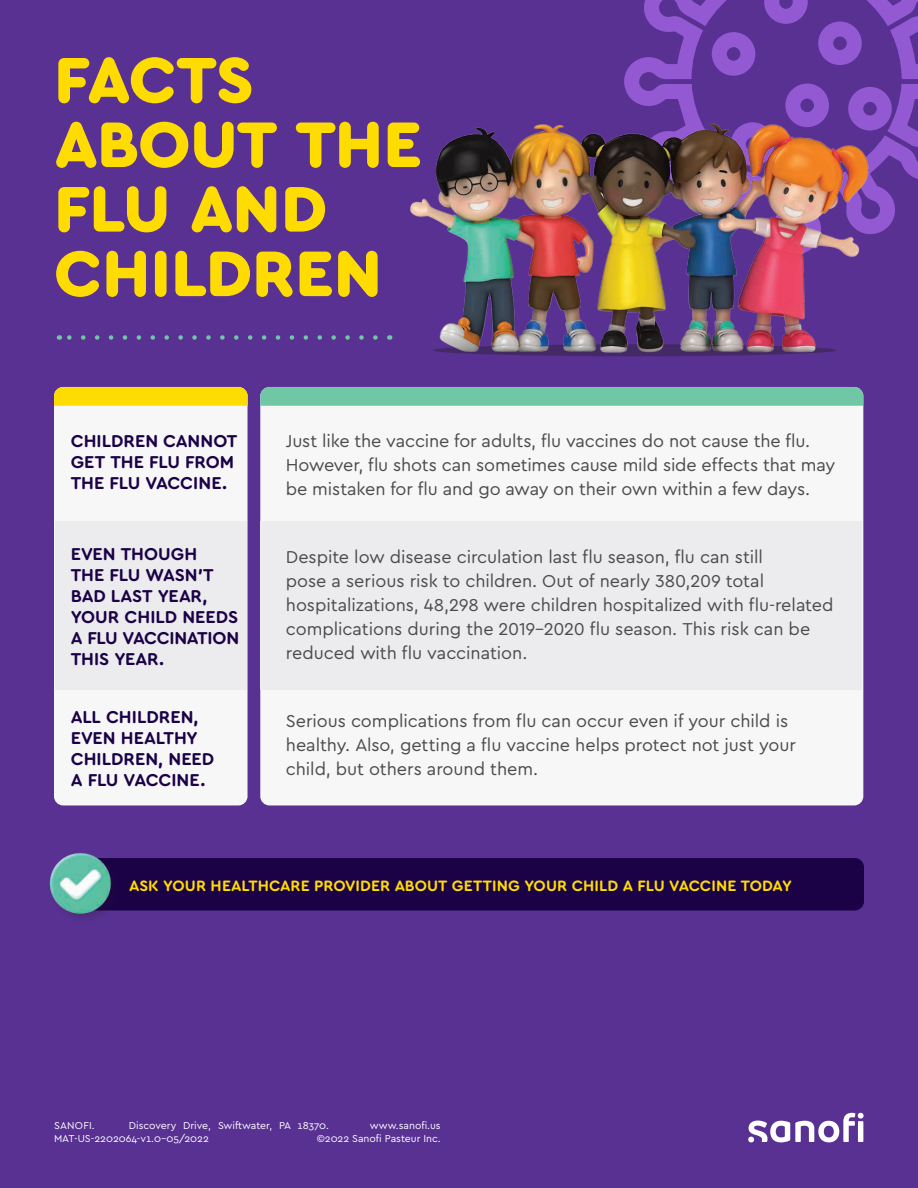
<style>
.page{position:relative;width:918px;height:1188px;background:#583193}
.page>*{position:absolute;margin:0;border:0;box-sizing:border-box;transform-origin:0 0}
.t1{font:900 67.5px/64.5px "Cera Round Pro";letter-spacing:-.01em;color:#ffdc01}
.t2{font:18px/24px "Cera Round Pro";letter-spacing:-.005em;color:#4b4c4d}
.t3{font:700 18px/21px "Cera Round Pro";letter-spacing:-.005em;color:#1b0247}
.t4{font:700 15.75px "Cera Round Pro";letter-spacing:.005em;color:#ffdc01}
.t5{font:10.5px "Cera";color:#fff}
</style>
<div class="page">
<svg style="left:748px;top:1113px;width:116px;height:29px"></svg>
<div style="left:54px;top:387px;width:194px;height:418px;background:#f7f7f8;border-radius:9px"></div>
<div style="left:260px;top:387px;width:603px;height:418px;background:#f7f7f8;border-radius:9px"></div>
<div style="left:56px;top:521px;width:191px;height:169px;background:#ececee"></div>
<div style="left:260px;top:521px;width:602px;height:169px;background:#ececee"></div>
<div style="left:70px;top:858px;width:794px;height:52px;background:#1b0247;border-radius:9px"></div>
<div style="left:48px;top:852px;width:73px;height:72px;background:#231f20;opacity:.2"></div>
<img style="left:48px;top:852px;width:65px;height:71px">
<div style="left:54px;top:387px;width:194px;height:19px;background:#ffdc01"></div>
<div style="left:260px;top:387px;width:603px;height:19px;background:#70c7a5"></div>
<svg style="left:624px;top:0;width:294px;height:232px"></svg>
<svg style="left:764px;top:0;width:44px;height:24px"></svg>
<svg style="left:712px;top:32px;width:43px;height:44px"></svg>
<svg style="left:818px;top:22px;width:44px;height:43px"></svg>
<svg style="left:785px;top:83px;width:44px;height:34px"></svg>
<svg style="left:848px;top:87px;width:44px;height:44px"></svg>
<svg style="left:67px;top:335px;width:308px;height:5px"></svg>
<img style="left:410px;top:117px;width:470px;height:240px">
<h1 class="t1" style="left:54px;top:44px;width:370px">FACTS<br>ABOUT THE<br>FLU AND<br>CHILDREN</h1>
<p class="t3" style="left:71px;top:429px;width:168px">CHILDREN CANNOT<br>GET THE FLU FROM<br>THE FLU VACCINE.</p>
<p class="t3" style="left:71px;top:542px;width:170px">EVEN THOUGH<br>THE FLU WASN’T<br>BAD LAST YEAR,<br>YOUR CHILD NEEDS<br>A FLU VACCINATION<br>THIS YEAR.</p>
<p class="t3" style="left:71px;top:705px;width:145px">ALL CHILDREN,<br>EVEN HEALTHY<br>CHILDREN, NEED<br>A FLU VACCINE.</p>
<p class="t2" style="left:286px;top:428px;width:551px">Just like the vaccine for adults, flu vaccines do not cause the flu.<br>However, flu shots can sometimes cause mild side effects that may be mistaken for flu and go away on their own within a few days.</p>
<p class="t2" style="left:286px;top:544px;width:549px">Despite low disease circulation last flu season, flu can still<br>pose a serious risk to children. Out of nearly 380,209 total hospitalizations, 48,298 were children hospitalized with flu-related complications during the 2019-2020 flu season. This risk can be reduced with flu vaccination.</p>
<p class="t2" style="left:286px;top:708px;width:512px">Serious complications from flu can occur even if your child is healthy. Also, getting a flu vaccine helps protect not just your child, but others around them.</p>
<p class="t4" style="left:129px;top:874px;width:664px">ASK YOUR HEALTHCARE PROVIDER ABOUT GETTING YOUR CHILD A FLU VACCINE TODAY</p>
<p class="t5" style="left:54px;top:1118px;width:42px">SANOFI.</p>
<p class="t5" style="left:129px;top:1118px;width:202px">Discovery Drive, Swiftwater, PA 18370.</p>
<p class="t5" style="left:370px;top:1118px;width:72px">www.sanofi.us</p>
<p class="t5" style="left:54px;top:1132px;width:156px">MAT-US-2202064-v1.0-05/2022</p>
<p class="t5" style="left:317px;top:1132px;width:126px">©2022 Sanofi Pasteur Inc.</p>
</div>
